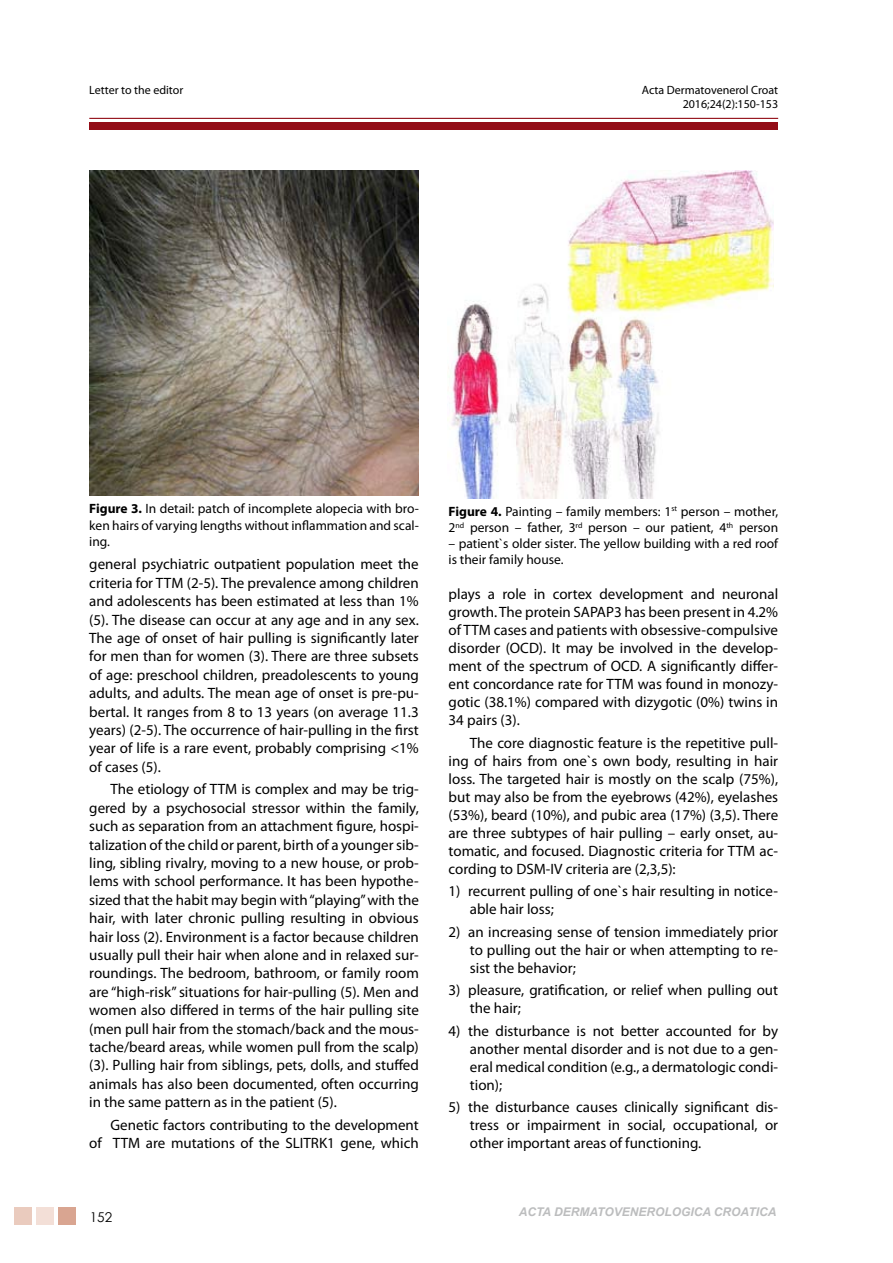
<style>
.page{position:relative;width:893px;height:1263px;background:#fff}
.page>*{position:absolute;margin:0;border:0;box-sizing:border-box;transform-origin:0 0}
.t1{font:15px/18.5px "Myriad Pro";color:#000;text-align:justify}
.t2{font:13.5px/16.2px "Myriad Pro";color:#000}
.t3{font:13.5px "Century Gothic";color:#000}
.t4{font:12px/14.4px "Myriad Pro";color:#000;text-align:right}
.t5{font:italic 700 12px "Arial";color:#bcbdbe}
.s1{font-weight:700}
</style>
<div class="page">
<div style="left:89px;top:122px;width:689px;height:8px;background:#930d17"></div>
<hr style="left:89px;top:118px;width:689px;height:1px;background:#930d17">
<div style="left:14px;top:1207px;width:18px;height:18px;background:#eacbbe"></div>
<div style="left:36px;top:1207px;width:18px;height:18px;background:#f3dfd7"></div>
<div style="left:59px;top:1207px;width:17px;height:18px;background:#d9a591"></div>
<img style="left:89px;top:170px;width:330px;height:326px">
<img style="left:447px;top:170px;width:327px;height:328px">
<p class="t4" style="left:89px;top:83px;width:96px">Letter to the editor</p>
<p class="t4" style="left:642px;top:83px;width:138px">Acta Dermatovenerol Croat<br>2016;24(2):150-153</p>
<p class="t2" style="left:89px;top:500px;width:331px;text-align:justify"><span class="s1">Figure 3.</span> In detail: patch of incomplete alopecia with bro&shy;ken hairs of varying lengths without inflammation and scal&shy;ing.</p>
<p class="t2" style="left:449px;top:503px;width:331px"><span class="s1">Figure 4.</span> Painting – family members: 1<sup>st</sup> person – mother,<br>2<sup>nd</sup> person – father, 3<sup>rd</sup> person – our patient, 4<sup>th</sup> person</p>
<p class="t2" style="left:449px;top:535px;width:331px">– patient`s older sister. The yellow building with a red roof is their family house.</p>
<p class="t1" style="left:89px;top:555px;width:331px">general psychiatric outpatient population meet the criteria for TTM (2-5). The prevalence among children and adolescents has been estimated at less than 1% (5). The disease can occur at any age and in any sex.<br>The age of onset of hair pulling is significantly later for men than for women (3). There are three subsets of age: preschool children, preadolescents to young adults, and adults. The mean age of onset is pre-pu&shy;bertal. It ranges from 8 to 13 years (on average 11.3 years) (2-5). The occurrence of hair-pulling in the first year of life is a rare event, probably comprising &lt;1% of cases (5).</p>
<p class="t1" style="left:89px;top:780px;width:331px;text-indent:21px">The etiology of TTM is complex and may be trig&shy;gered by a psychosocial stressor within the family, such as separation from an attachment figure, hospi&shy;talization of the child or parent, birth of a younger sib&shy;ling, sibling rivalry, moving to a new house, or prob&shy;lems with school performance. It has been hypothe&shy;sized that the habit may begin with “playing” with the hair, with later chronic pulling resulting in obvious hair loss (2). Environment is a factor because children usually pull their hair when alone and in relaxed sur&shy;roundings. The bedroom, bathroom, or family room are “high-risk” situations for hair-pulling (5). Men and women also differed in terms of the hair pulling site (men pull hair from the stomach/back and the mous&shy;tache/beard areas, while women pull from the scalp) (3). Pulling hair from siblings, pets, dolls, and stuffed animals has also been documented, often occurring in the same pattern as in the patient (5).</p>
<p class="t1" style="left:89px;top:1115px;width:331px;text-align:right">Genetic factors contributing to the development<br>of TTM are mutations of the SLITRK1 gene, which</p>
<p class="t1" style="left:449px;top:584px;width:331px;line-height:18px">plays a role in cortex development and neuronal growth. The protein SAPAP3 has been present in 4.2% of TTM cases and patients with obsessive-compulsive disorder (OCD). It may be involved in the develop&shy;ment of the spectrum of OCD. A significantly differ&shy;ent concordance rate for TTM was found in monozy&shy;gotic (38.1%) compared with dizygotic (0%) twins in 34 pairs (3).</p>
<p class="t1" style="left:449px;top:733px;width:331px;line-height:18px;text-indent:21px">The core diagnostic feature is the repetitive pull&shy;ing of hairs from one`s own body, resulting in hair loss. The targeted hair is mostly on the scalp (75%), but may also be from the eyebrows (42%), eyelashes (53%), beard (10%), and pubic area (17%) (3,5). There are three subtypes of hair pulling – early onset, au&shy;tomatic, and focused. Diagnostic criteria for TTM ac&shy;cording to DSM-IV criteria are (2,3,5):</p>
<p class="t1" style="left:470px;top:882px;width:310px;line-height:18px;text-indent:-21px">1) recurrent pulling of one`s hair resulting in notice&shy;able hair loss;</p>
<p class="t1" style="left:470px;top:922px;width:310px;line-height:18px;text-indent:-21px">2) an increasing sense of tension immediately prior to pulling out the hair or when attempting to re&shy;sist the behavior;</p>
<p class="t1" style="left:470px;top:981px;width:310px;line-height:18px;text-indent:-21px">3) pleasure, gratification, or relief when pulling out the hair;</p>
<p class="t1" style="left:470px;top:1021px;width:310px;line-height:18px;text-indent:-21px">4) the disturbance is not better accounted for by another mental disorder and is not due to a gen&shy;eral medical condition (e.g., a dermatologic condi&shy;tion);</p>
<p class="t1" style="left:470px;top:1098px;width:310px;line-height:18px;text-indent:-21px">5) the disturbance causes clinically significant dis&shy;tress or impairment in social, occupational, or other important areas of functioning.</p>
<p class="t3" style="left:90px;top:1207px;width:24px">152</p>
<p class="t5" style="left:519px;top:1204px;width:259px">ACTA DERMATOVENEROLOGICA CROATICA</p>
</div>
